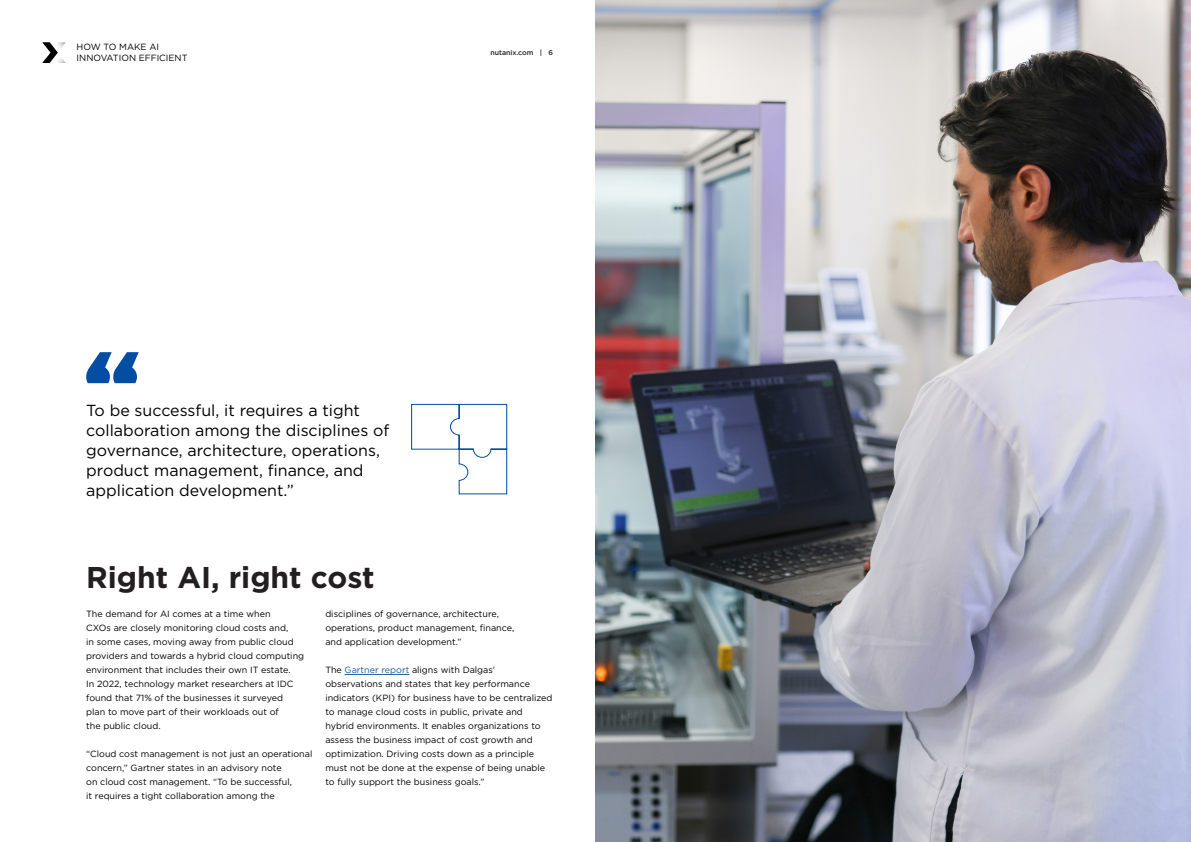
<style>
.page{position:relative;width:1191px;height:842px;background:#fff}
.page>*{position:absolute;margin:0;border:0;box-sizing:border-box;transform-origin:0 0}
.t1{font:700 30px "Gotham";color:#231f20}
.t2{font:16px/20px "Gotham";color:#000}
.t3{font:9px/14px "Gotham";color:#000}
.t4{font:9px/10.8px "Gotham";color:#000001}
.t5{font:500 7px "Gotham";color:#231f20}
.s1{color:#175d9e}
</style>
<div class="page">
<svg style="left:43px;top:42px;width:23px;height:21px"></svg>
<img style="left:595px;top:0;width:596px;height:842px">
<hr style="left:344px;top:674px;width:65px;height:1px;background:#175d9e">
<svg style="left:411px;top:404px;width:96px;height:91px"></svg>
<svg style="left:86px;top:352px;width:53px;height:31px"></svg>
<p class="t4" style="left:77px;top:41px;width:112px">HOW TO MAKE AI<br>INNOVATION EFFICIENT</p>
<p class="t5" style="left:490px;top:48px;width:64px">nutanix.com | 6</p>
<p class="t2" style="left:86px;top:400px;width:304px">To be successful, it requires a tight collaboration among the disciplines of governance, architecture, operations, product management, finance, and</p>
<p class="t2" style="left:86px;top:480px;width:209px">application development.”</p>
<p class="t1" style="left:86px;top:557px;width:290px">Right AI, right cost</p>
<p class="t3" style="left:86px;top:607px;width:219px">The demand for AI comes at a time when<br>CXOs are closely monitoring cloud costs and,<br>in some cases, moving away from public cloud providers and towards a hybrid cloud computing environment that includes their own IT estate.<br>In 2022, technology market researchers at IDC found that 71% of the businesses it surveyed plan to move part of their workloads out of<br>the public cloud.</p>
<p class="t3" style="left:86px;top:747px;width:228px">“Cloud cost management is not just an operational concern,” Gartner states in an advisory note<br>on cloud cost management. “To be successful,<br>it requires a tight collaboration among the</p>
<p class="t3" style="left:325px;top:607px;width:190px">disciplines of governance, architecture, operations, product management, finance, and application development.”</p>
<p class="t3" style="left:325px;top:663px;width:229px">The <span class="s1">Gartner report</span> aligns with Dalgas’ observations and states that key performance indicators (KPI) for business have to be centralized to manage cloud costs in public, private and hybrid environments. It enables organizations to assess the business impact of cost growth and optimization. Driving costs down as a principle must not be done at the expense of being unable to fully support the business goals.”</p>
</div>
